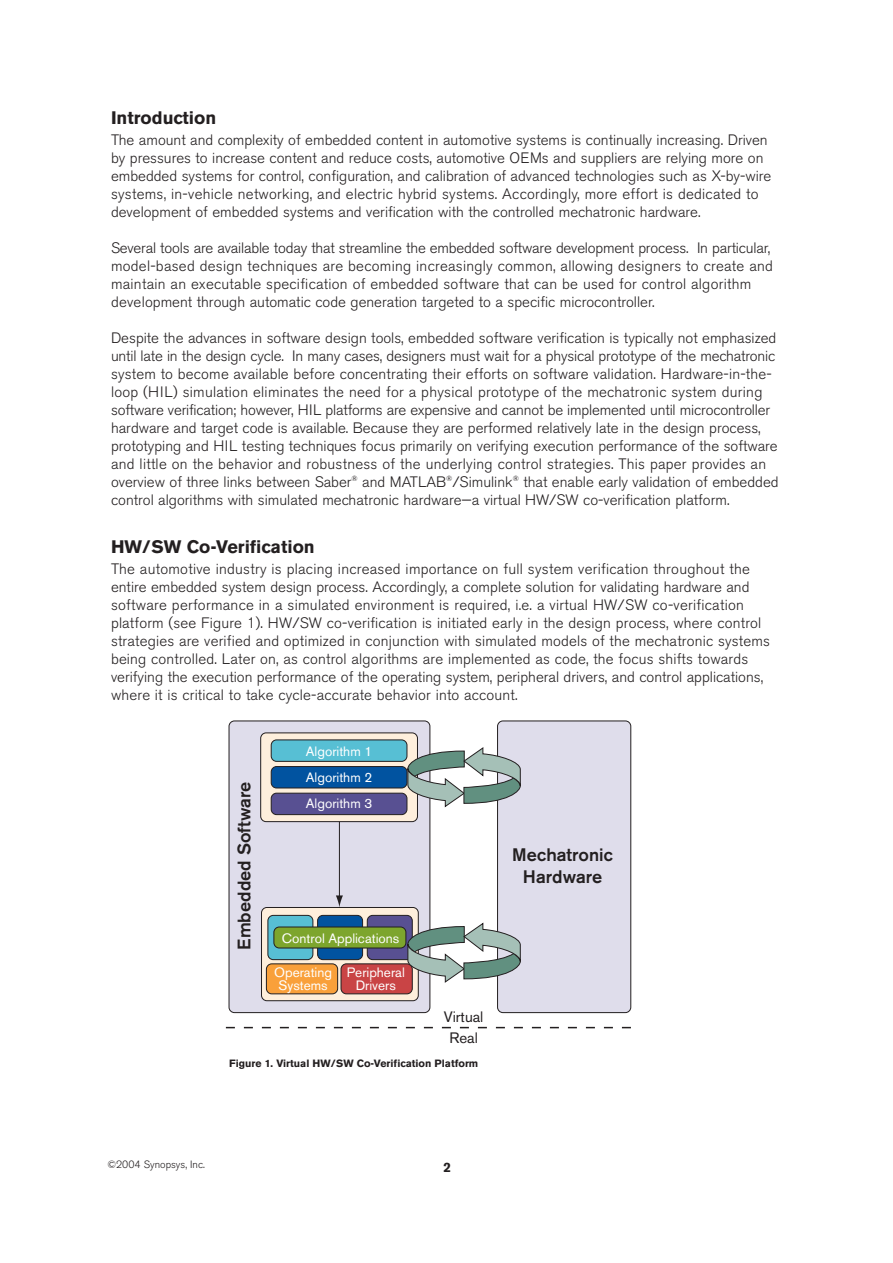
<style>
.page{position:relative;width:893px;height:1263px;background:#fff}
.page>*{position:absolute;margin:0;border:0;box-sizing:border-box;transform-origin:0 0}
.t1{font:500 18px/21.8px "Akzidenz Grotesk BQ";color:#231f20;text-align:center}
.t2{font:700 18px "Akzidenz Grotesk BE";color:#231f20}
.t3{font:300 15px/18px "Akzidenz Grotesk BE";color:#231f20}
.t4{font:15px/21px "Akzidenz Grotesk BQ";color:#231f20;text-align:center}
.t5{font:13.5px/26.2px "Akzidenz Grotesk BQ";color:#fff;text-align:center}
.t6{font:700 13.5px "Akzidenz Grotesk BE";color:#231f20}
.t7{font:700 10.5px "Akzidenz Grotesk BE";color:#231f20}
.t8{font:300 10.5px "Akzidenz Grotesk BE";color:#231f20}
</style>
<div class="page">
<div style="left:229px;top:721px;width:201px;height:291px;background:#dfddeb;border-radius:5px"></div>
<div style="left:229px;top:720px;width:201px;height:293px;border:1px solid #231f20;border-radius:5px"></div>
<div style="left:498px;top:721px;width:133px;height:291px;background:#dfddeb;border-radius:5px"></div>
<div style="left:497px;top:720px;width:134px;height:293px;border:1px solid #231f20;border-radius:5px"></div>
<div style="left:261px;top:733px;width:156px;height:89px;background:#feefdc;border-radius:5px"></div>
<div style="left:260px;top:732px;width:158px;height:90px;border:1px solid #231f20;border-radius:5px"></div>
<svg style="left:261px;top:907px;width:157px;height:94px;background:#f4e6d4"></svg>
<div style="left:261px;top:907px;width:158px;height:94px;border:1px solid #231f20;border-radius:5px"></div>
<div style="left:271px;top:793px;width:136px;height:22px;background:#585092;border-radius:5px"></div>
<div style="left:271px;top:793px;width:136px;height:22px;border:1px solid #231f20;border-radius:5px"></div>
<div style="left:271px;top:766px;width:136px;height:22px;background:#0153a0;border-radius:5px"></div>
<div style="left:271px;top:766px;width:136px;height:22px;border:1px solid #231f20;border-radius:5px"></div>
<div style="left:271px;top:740px;width:136px;height:21px;background:#57bfd4;border-radius:5px"></div>
<div style="left:271px;top:739px;width:136px;height:23px;border:1px solid #231f20;border-radius:5px"></div>
<div style="left:268px;top:915px;width:45px;height:45px;background:#57bfd4;border-radius:5px"></div>
<div style="left:267px;top:915px;width:46px;height:45px;border:1px solid #231f20;border-radius:5px"></div>
<div style="left:318px;top:915px;width:45px;height:45px;background:#0153a0;border-radius:5px"></div>
<div style="left:317px;top:915px;width:46px;height:45px;border:1px solid #231f20;border-radius:5px"></div>
<div style="left:367px;top:915px;width:45px;height:45px;background:#585092;border-radius:5px"></div>
<div style="left:367px;top:915px;width:46px;height:45px;border:1px solid #231f20;border-radius:5px"></div>
<div style="left:266px;top:964px;width:72px;height:30px;background:#f9a03a;border-radius:5px"></div>
<div style="left:266px;top:963px;width:72px;height:31px;border:1px solid #231f20;border-radius:5px"></div>
<div style="left:341px;top:964px;width:71px;height:30px;background:#c94445;border-radius:5px"></div>
<div style="left:341px;top:963px;width:72px;height:31px;border:1px solid #231f20;border-radius:5px"></div>
<div style="left:274px;top:927px;width:132px;height:21px;background:#7da52d;border-radius:5px"></div>
<div style="left:273px;top:927px;width:133px;height:21px;border:1px solid #231f20;border-radius:5px"></div>
<svg style="left:407px;top:746px;width:114px;height:62px"></svg>
<svg style="left:407px;top:922px;width:114px;height:61px"></svg>
<hr style="left:339px;top:822px;width:1px;height:76px;background:#231f20">
<svg style="left:336px;top:895px;width:7px;height:12px"></svg>
<svg style="left:226px;top:1027px;width:405px;height:1px"></svg>
<p class="t2" style="left:111px;top:110px;width:107px">Introduction</p>
<p class="t3" style="left:111px;top:132px;width:662px">The amount and complexity of embedded content in automotive systems is continually increasing. Driven by pressures to increase content and reduce costs, automotive OEMs and suppliers are relying more on embedded systems for control, configuration, and calibration of advanced technologies such as X-by-wire systems, in-vehicle networking, and electric hybrid systems. Accordingly, more effort is dedicated to development of embedded systems and verification with the controlled mechatronic hardware.</p>
<p class="t3" style="left:111px;top:240px;width:663px">Several tools are available today that streamline the embedded software development process. In particular, model-based design techniques are becoming increasingly common, allowing designers to create and maintain an executable specification of embedded software that can be used for control algorithm development through automatic code generation targeted to a specific microcontroller.</p>
<p class="t3" style="left:111px;top:330px;width:669px">Despite the advances in software design tools, embedded software verification is typically not emphasized until late in the design cycle. In many cases, designers must wait for a physical prototype of the mechatronic system to become available before concentrating their efforts on software validation. Hardware-in-the&shy;loop (HIL) simulation eliminates the need for a physical prototype of the mechatronic system during software verification; however, HIL platforms are expensive and cannot be implemented until microcontroller hardware and target code is available. Because they are performed relatively late in the design process, prototyping and HIL testing techniques focus primarily on verifying execution performance of the software and little on the behavior and robustness of the underlying control strategies. This paper provides an overview of three links between Saber<sup>®</sup> and MATLAB<sup>®</sup>/Simulink<sup>®</sup> that enable early validation of embedded control algorithms with simulated mechatronic hardware—a virtual HW/SW co-verification platform.</p>
<p class="t2" style="left:111px;top:539px;width:205px">HW/SW Co-Verification</p>
<p class="t3" style="left:111px;top:561px;width:661px">The automotive industry is placing increased importance on full system verification throughout the entire embedded system design process. Accordingly, a complete solution for validating hardware and software performance in a simulated environment is required, i.e. a virtual HW/SW co-verification platform (see Figure 1). HW/SW co-verification is initiated early in the design process, where control strategies are verified and optimized in conjunction with simulated models of the mechatronic systems being controlled. Later on, as control algorithms are implemented as code, the focus shifts towards verifying the execution performance of the operating system, peripheral drivers, and control applications, where it is critical to take cycle-accurate behavior into account.</p>
<p class="t1" style="left:235px;top:949px;width:169px;rotate:-90deg">Embedded Software</p>
<p class="t5" style="left:306px;top:739px;width:68px;text-align:justify">Algorithm 1<br>Algorithm 2<br>Algorithm 3</p>
<p class="t5" style="left:282px;top:927px;width:119px">Control Applications</p>
<p class="t5" style="left:274px;top:967px;width:59px;line-height:13.5px">Operating<br>Systems</p>
<p class="t5" style="left:347px;top:967px;width:59px;line-height:13.5px">Peripheral<br>Drivers</p>
<p class="t4" style="left:444px;top:1008px;width:41px">Virtual<br>Real</p>
<p class="t7" style="left:229px;top:1059px;width:251px">Figure 1. Virtual HW/SW Co-Verification Platform</p>
<p class="t1" style="left:512px;top:845px;width:102px">Mechatronic<br>Hardware</p>
<p class="t8" style="left:107px;top:1160px;width:99px">©2004 Synopsys, Inc.</p>
<p class="t6" style="left:443px;top:1162px;width:9px">2</p>
</div>
